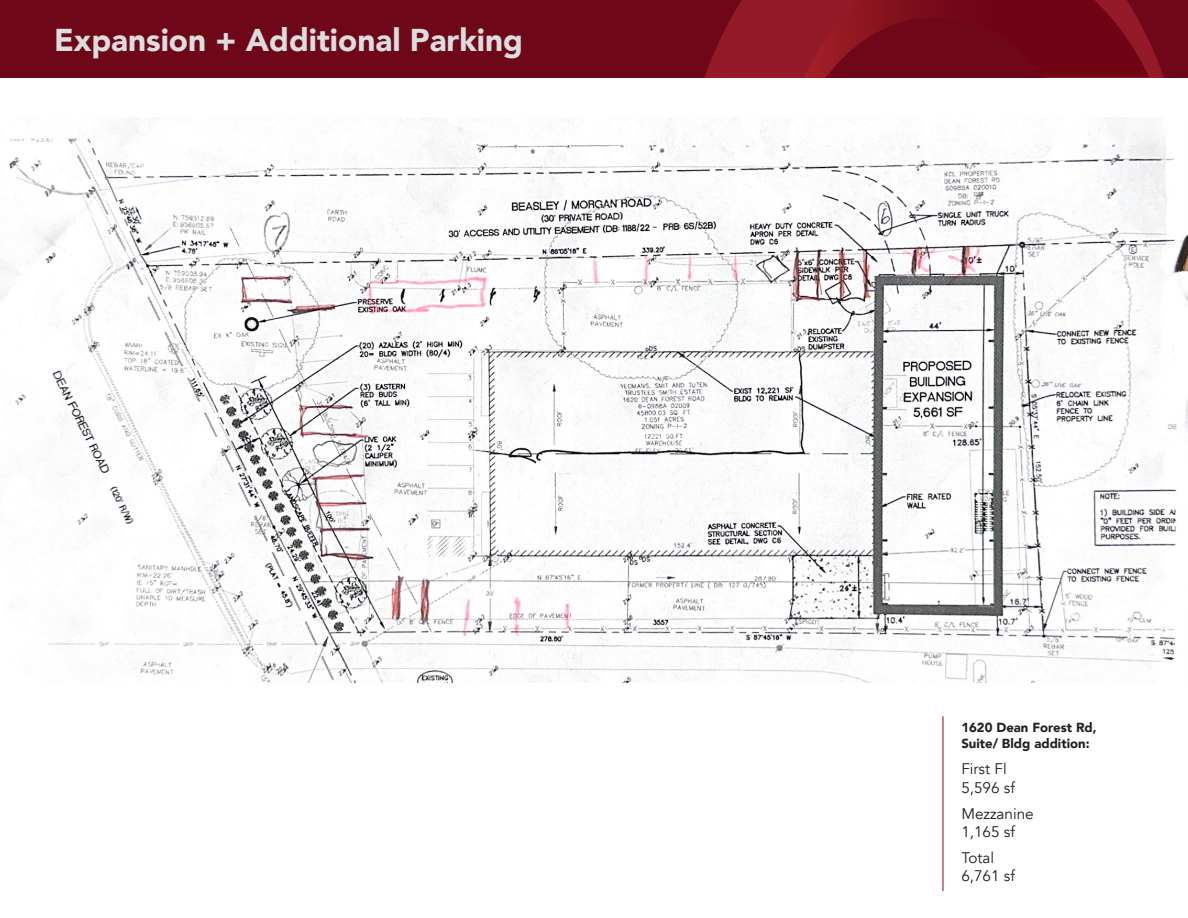
<style>
.page{position:relative;width:1188px;height:918px;background:#fff}
.page>*{position:absolute;margin:0;border:0;box-sizing:border-box;transform-origin:0 0}
.t1{font:900 31.5px "Avenir";color:#dcddde}
.t2{font:15.3px/18.5px "Avenir";color:#231f20}
.t3{font:900 13.2px/15.8px "Avenir";color:#231f20}
</style>
<div class="page">
<div style="left:0;top:0;width:1188px;height:77px;background:#6e0818"></div>
<svg style="left:705px;top:0;width:459px;height:77px"></svg>
<img style="left:0;top:118px;width:1188px;height:565px">
<hr style="left:942px;top:716px;width:2px;height:175px;background:#941a2a">
<p class="t1" style="left:54px;top:13px;width:471px">Expansion + Additional Parking</p>
<p class="t3" style="left:961px;top:720px;width:137px">1620 Dean Forest Rd,<br>Suite/ Bldg addition:</p>
<p class="t2" style="left:961px;top:760px;width:47px">First Fl</p>
<p class="t2" style="left:961px;top:778px;width:55px">5,596 sf</p>
<p class="t2" style="left:961px;top:804px;width:74px">Mezzanine<br>1,165 sf</p>
<p class="t2" style="left:961px;top:849px;width:34px">Total</p>
<p class="t2" style="left:961px;top:867px;width:55px">6,761 sf</p>
</div>
